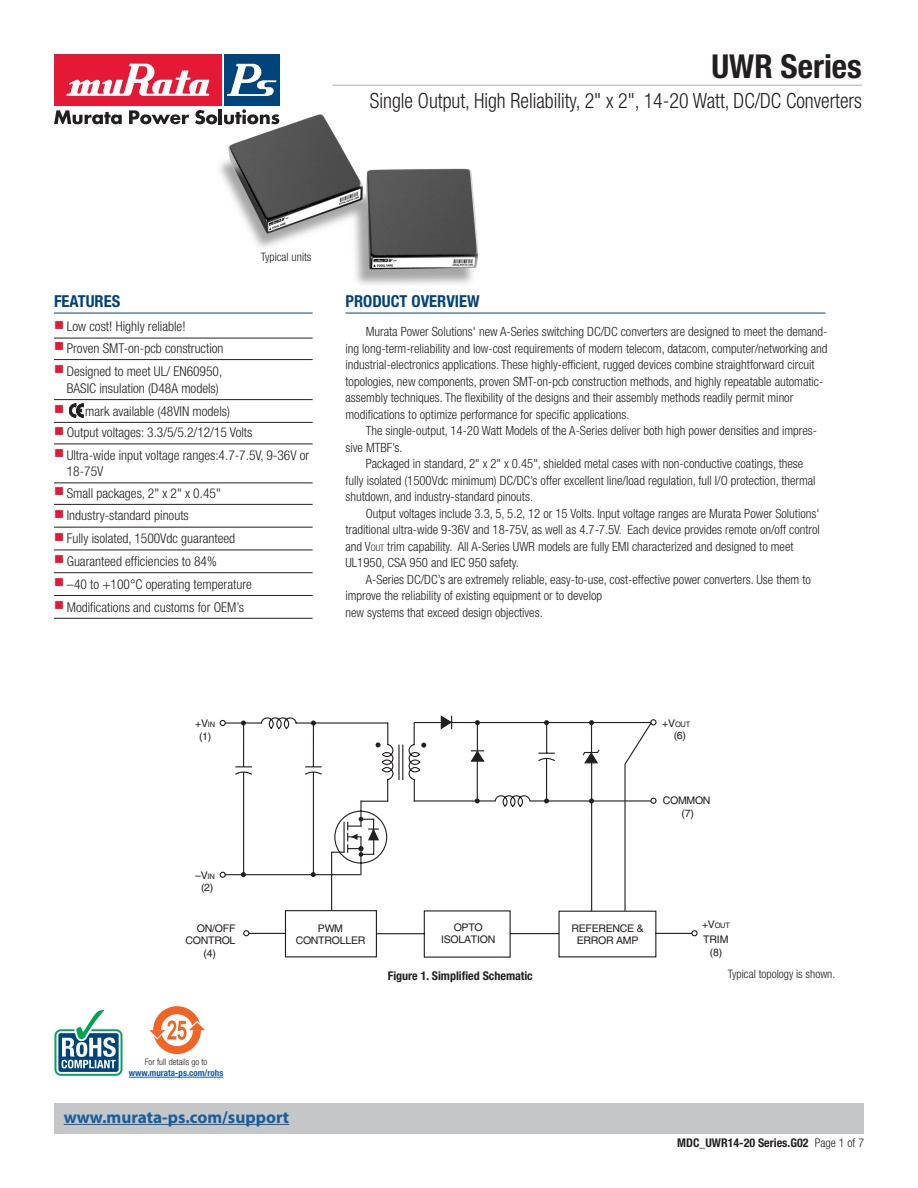
<style>
.page{position:relative;width:918px;height:1188px;background:#fff}
.page>*{position:absolute;margin:0;border:0;box-sizing:border-box;transform-origin:0 0}
.t1{font:700 condensed 33px "Helvetica Neue LT Std";color:#231f20}
.t2{font:300 condensed 21px "Helvetica Neue LT Std";color:#231f20;scale:.95 1}
.t3{font:700 17.25px "Myriad";color:#175d9e}
.t4{font:700 condensed 16.5px "Helvetica Neue LT Std";color:#00447b}
.t5{font:300 condensed 13.5px/17.2px "Helvetica Neue LT Std";color:#231f20;text-align:right}
.t6{font:300 condensed 12.75px/16.5px "Helvetica Neue LT Std";color:#231f20}
.t7{font:700 condensed 12px "Helvetica Neue LT Std";color:#231f20}
.t8{font:300 condensed 11.7px "Helvetica Neue LT Std";color:#231f20}
.t9{font:10.5px/12.1px "Helvetica";letter-spacing:-.03em;color:#231f20;text-align:center}
.t10{font:700 condensed 9px "Helvetica Neue LT Std";color:#175d9e}
.t11{font:300 condensed 9px "Helvetica Neue LT Std";color:#231f20}
.t12{font:7.5px "Helvetica";letter-spacing:-.025em;color:#231f20}
.s1{color:#e51836}
.s2{font-size:9px}
.s3{font-size:10.5px}
.s4{font-size:7.5px}
.s5{font-weight:300}
</style>
<div class="page">
<img style="left:205px;top:105px;width:274px;height:180px">
<svg style="left:219px;top:715px;width:438px;height:163px"></svg>
<svg style="left:243px;top:800px;width:455px;height:158px"></svg>
<hr style="left:346px;top:313px;width:479px;height:1px;background:#00447b">
<svg style="left:69px;top:404px;width:14px;height:13px"></svg>
<hr style="left:54px;top:313px;width:259px;height:1px;background:#00447b">
<hr style="left:54px;top:338px;width:259px;height:1px;background:#231f20">
<hr style="left:54px;top:359px;width:259px;height:1px;background:#231f20">
<hr style="left:54px;top:399px;width:259px;height:1px;background:#231f20">
<hr style="left:54px;top:422px;width:259px;height:1px;background:#231f20">
<hr style="left:54px;top:444px;width:259px;height:1px;background:#231f20">
<hr style="left:54px;top:482px;width:259px;height:1px;background:#231f20">
<hr style="left:54px;top:504px;width:259px;height:1px;background:#231f20">
<hr style="left:54px;top:527px;width:259px;height:1px;background:#231f20">
<hr style="left:54px;top:550px;width:259px;height:1px;background:#231f20">
<hr style="left:54px;top:572px;width:259px;height:1px;background:#231f20">
<hr style="left:54px;top:595px;width:259px;height:1px;background:#231f20">
<hr style="left:54px;top:618px;width:259px;height:1px;background:#231f20">
<div style="left:54px;top:1103px;width:810px;height:31px;background:#c5c6c8"></div>
<div style="left:54px;top:54px;width:167px;height:51px;background:#e51836"></div>
<svg style="left:66px;top:64px;width:143px;height:32px"></svg>
<div style="left:224px;top:54px;width:55px;height:51px;background:#00447b"></div>
<svg style="left:227px;top:64px;width:49px;height:32px"></svg>
<svg style="left:54px;top:110px;width:68px;height:14px"></svg>
<svg style="left:129px;top:110px;width:60px;height:14px"></svg>
<svg style="left:195px;top:110px;width:22px;height:14px"></svg>
<hr style="left:219px;top:109px;width:3px;height:15px;background:#231f20">
<svg style="left:224px;top:109px;width:55px;height:15px"></svg>
<hr style="left:333px;top:85px;width:529px;height:1px;background:#c5c6c8">
<hr style="left:64px;top:1124px;width:225px;height:1px;background:#175d9e">
<hr style="left:129px;top:1077px;width:94px;height:1px;background:#175d9e">
<div style="left:153px;top:1006px;width:48px;height:48px;background:#f26423;border-radius:50%"></div>
<div style="left:161px;top:1014px;width:32px;height:32px;background:#fff;border-radius:50%"></div>
<svg style="left:149px;top:1020px;width:56px;height:20px"></svg>
<div style="left:54px;top:1029px;width:69px;height:47px;border:2px solid #00a54f;border-radius:6px"></div>
<div style="left:57px;top:1032px;width:63px;height:41px;background:#00447b;border-radius:3px"></div>
<div style="left:56px;top:1031px;width:65px;height:43px;border:2px solid #fff;border-radius:3px"></div>
<svg style="left:62px;top:1010px;width:54px;height:58px"></svg>
<p class="t8" style="left:261px;top:250px;width:52px">Typical units</p>
<h1 class="t1" style="left:712px;top:46px;width:152px">UWR Series</h1>
<h2 class="t2" style="left:370px;top:88px;width:519px">Single Output, High Reliability, 2" x 2", 14-20 Watt, DC/DC Converters</h2>
<p class="t4" style="left:54px;top:291px;width:68px">FEATURES</p>
<p class="t4" style="left:346px;top:291px;width:136px">PRODUCT OVERVIEW</p>
<p class="t5" style="left:54px;top:318px;width:133px"><span class="s1">■</span> Low cost! Highly reliable!</p>
<p class="t5" style="left:54px;top:339px;width:171px"><span class="s1">■</span> Proven SMT-on-pcb construction</p>
<p class="t5" style="left:54px;top:362px;width:170px"><span class="s1">■</span> Designed to meet UL/ EN60950,<br>BASIC insulation (D48A models)</p>
<p class="t5" style="left:54px;top:402px;width:178px"><span class="s1">■</span> mark available (48VIN models)</p>
<p class="t5" style="left:54px;top:424px;width:200px"><span class="s1">■</span> Output voltages: 3.3/5/5.2/12/15 Volts</p>
<p class="t5" style="left:67px;top:447px;width:244px;line-height:16.2px;text-align:left;text-indent:-13px"><span class="s1">■</span> Ultra-wide input voltage ranges:4.7-7.5V, 9-36V or<br>18-75V</p>
<p class="t5" style="left:54px;top:484px;width:168px"><span class="s1">■</span> Small packages, 2" x 2" x 0.45"</p>
<p class="t5" style="left:54px;top:507px;width:136px"><span class="s1">■</span> Industry-standard pinouts</p>
<p class="t5" style="left:54px;top:530px;width:183px"><span class="s1">■</span> Fully isolated, 1500Vdc guaranteed</p>
<p class="t5" style="left:54px;top:552px;width:164px"><span class="s1">■</span> Guaranteed efficiencies to 84%</p>
<p class="t5" style="left:54px;top:575px;width:199px"><span class="s1">■</span> –40 to +100°C operating temperature</p>
<p class="t5" style="left:54px;top:598px;width:192px"><span class="s1">■</span> Modifications and customs for OEM’s</p>
<p class="t6" style="left:346px;top:323px;width:484px;text-indent:20px">Murata Power Solutions' new A-Series switching DC/DC converters are designed to meet the demand&shy;ing long-term-reliability and low-cost requirements of modern telecom, datacom, computer/networking and industrial-electronics applications. These highly-efficient, rugged devices combine straightforward circuit topologies, new components, proven SMT-on-pcb construction methods, and highly repeatable automatic&shy;assembly techniques. The flexibility of the designs and their assembly methods readily permit minor modifications to optimize performance for specific applications.</p>
<p class="t6" style="left:346px;top:422px;width:473px;text-indent:20px">The single-output, 14-20 Watt Models of the A-Series deliver both high power densities and impres&shy;sive MTBF’s.</p>
<p class="t6" style="left:346px;top:455px;width:472px;text-indent:20px">Packaged in standard, 2" x 2" x 0.45", shielded metal cases with non-conductive coatings, these fully isolated (1500Vdc minimum) DC/DC’s offer excellent line/load regulation, full I/O protection, thermal shutdown, and industry-standard pinouts.</p>
<p class="t6" style="left:346px;top:505px;width:476px;text-indent:20px">Output voltages include 3.3, 5, 5.2, 12 or 15 Volts. Input voltage ranges are Murata Power Solutions' traditional ultra-wide 9-36V and 18-75V, as well as 4.7-7.5V. Each device provides remote on/off control and V<span class="s2">OUT</span> trim capability. All A-Series UWR models are fully EMI characterized and designed to meet UL1950, CSA 950 and IEC 950 safety.</p>
<p class="t6" style="left:346px;top:571px;width:467px;text-indent:20px">A-Series DC/DC’s are extremely reliable, easy-to-use, cost-effective power converters. Use them to improve the reliability of existing equipment or to develop<br>new systems that exceed design objectives.</p>
<p class="t9" style="left:195px;top:717px;width:14px">+V</p>
<p class="t12" style="left:662px;top:720px;width:30px"><span class="s3">+V</span>OUT</p>
<p class="t9" style="left:199px;top:731px;width:14px">(1)</p>
<p class="t12" style="left:208px;top:720px;width:9px">IN</p>
<p class="t9" style="left:674px;top:729px;width:14px">(6)</p>
<p class="t9" style="left:663px;top:794px;width:49px">COMMON</p>
<p class="t9" style="left:195px;top:869px;width:21px">–V<span class="s4">IN</span></p>
<p class="t9" style="left:201px;top:881px;width:14px">(2)</p>
<p class="t9" style="left:682px;top:807px;width:14px">(7)</p>
<p class="t9" style="left:186px;top:922px;width:51px;text-align:right">ON/OFF<br>CONTROL</p>
<p class="t12" style="left:702px;top:921px;width:30px"><span class="s3">+V</span>OUT</p>
<p class="t9" style="left:441px;top:921px;width:56px">OPTO<br>ISOLATION</p>
<p class="t9" style="left:571px;top:922px;width:74px">REFERENCE &amp;<br>ERROR AMP</p>
<p class="t9" style="left:296px;top:922px;width:71px">PWM<br>CONTROLLER</p>
<p class="t9" style="left:703px;top:933px;width:27px">TRIM</p>
<p class="t9" style="left:203px;top:947px;width:14px">(4)</p>
<p class="t11" style="left:145px;top:1057px;width:64px">For full details go to</p>
<p class="t10" style="left:129px;top:1068px;width:96px">www.murata-ps.com/rohs</p>
<h3 class="t3" style="left:64px;top:1108px;width:227px">www.murata-ps.com/support</h3>
<p class="t7" style="left:388px;top:969px;width:146px">Figure 1. Simplified Schematic</p>
<p class="t9" style="left:710px;top:946px;width:14px">(8)</p>
<p class="t8" style="left:728px;top:967px;width:109px">Typical topology is shown.</p>
<p class="t7" style="left:677px;top:1136px;width:188px">MDC_UWR14-20 Series.G02 <span class="s5">Page 1 of 7</span></p>
</div>
